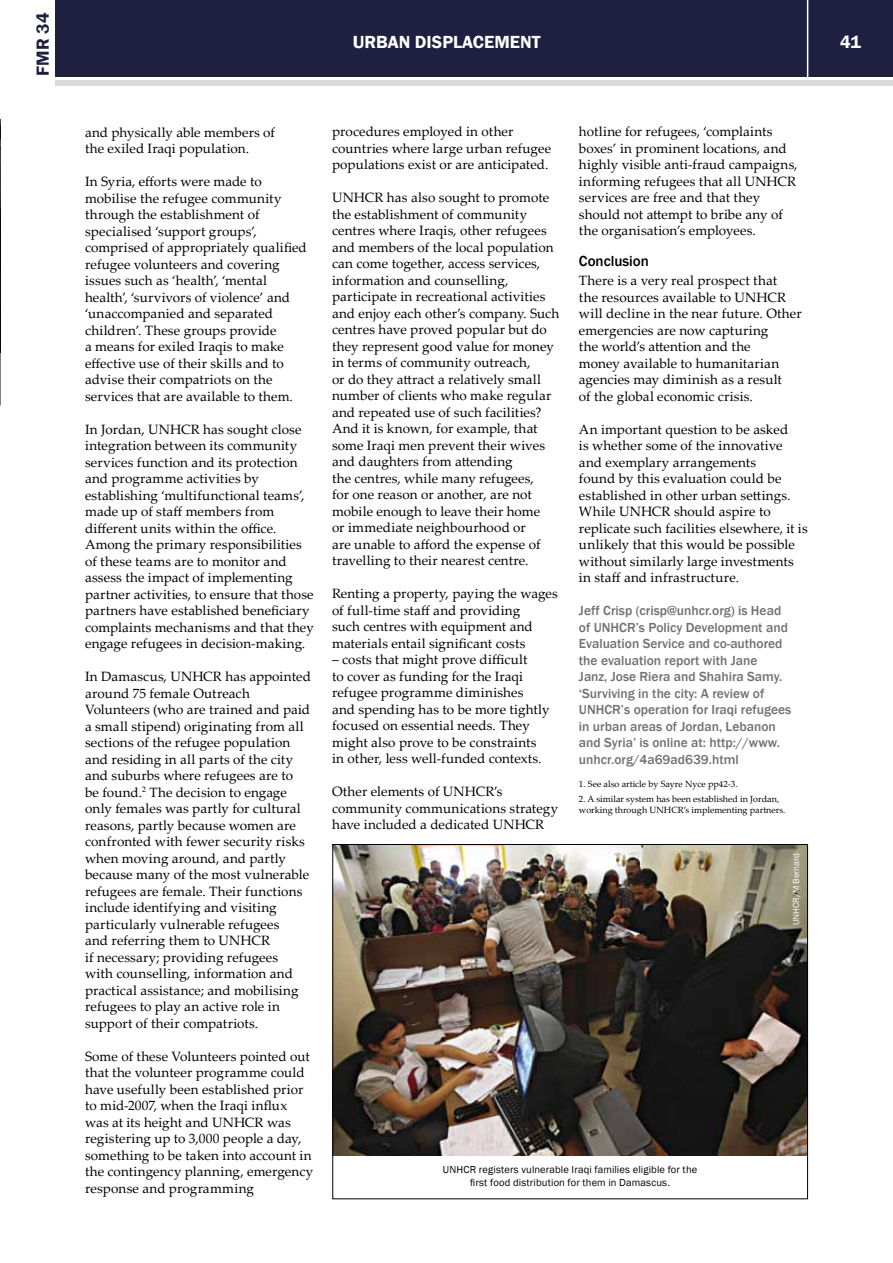
<style>
.page{position:relative;width:893px;height:1263px;background:#fff}
.page>*{position:absolute;margin:0;border:0;box-sizing:border-box;transform-origin:0 0}
.t1{font:600 18px "Franklin Gothic";color:#fff}
.t2{font:600 18px "Franklin Gothic";color:#1f203f}
.t3{font:500 15px "Franklin Gothic";color:#000}
.t4{font:13.5px/16.5px "Palatino Linotype";letter-spacing:.005em;color:#000}
.t5{font:500 13.5px/16.5px "Franklin Gothic";color:#707172}
.t6{font:10.5px/12.6px "Franklin Gothic";letter-spacing:.015em;color:#000;text-align:center}
.t7{font:9px/10.8px "Palatino Linotype";color:#000}
.t8{font:9px "Franklin Gothic";color:#fff}
</style>
<div class="page">
<div style="left:56px;top:0;width:837px;height:77px;background:#1f203f"></div>
<div style="left:56px;top:80px;width:837px;height:5px;background:#d9dadb"></div>
<hr style="left:807px;top:0;width:1px;height:78px;background:#fff">
<svg style="left:0;top:119px;width:1px;height:286px"></svg>
<img style="left:334px;top:846px;width:472px;height:309px">
<h1 class="t2" style="left:32px;top:76px;width:64px;rotate:-90deg">FMR 34</h1>
<h1 class="t1" style="left:353px;top:31px;width:189px">URBAN DISPLACEMENT</h1>
<h1 class="t1" style="left:840px;top:31px;width:22px">41</h1>
<p class="t4" style="left:85px;top:123px;width:192px">and physically able members of the exiled Iraqi population.</p>
<p class="t4" style="left:85px;top:173px;width:223px">In Syria, efforts were made to mobilise the refugee community through the establishment of specialised ‘support groups’, comprised of appropriately qualified refugee volunteers and covering issues such as ‘health’, ‘mental health’, ‘survivors of violence’ and ‘unaccompanied and separated children’. These groups provide<br>a means for exiled Iraqis to make effective use of their skills and to advise their compatriots on the services that are available to them.</p>
<p class="t4" style="left:85px;top:420px;width:230px">In Jordan, UNHCR has sought close integration between its community services function and its protection and programme activities by establishing ‘multifunctional teams’, made up of staff members from different units within the office.<br>Among the primary responsibilities of these teams are to monitor and assess the impact of implementing partner activities, to ensure that those partners have established beneficiary complaints mechanisms and that they engage refugees in decision-making.</p>
<p class="t4" style="left:85px;top:668px;width:227px">In Damascus, UNHCR has appointed around 75 female Outreach Volunteers (who are trained and paid a small stipend) originating from all sections of the refugee population and residing in all parts of the city and suburbs where refugees are to<br>be found.<sup>2</sup> The decision to engage only females was partly for cultural reasons, partly because women are confronted with fewer security risks when moving around, and partly because many of the most vulnerable refugees are female. Their functions include identifying and visiting particularly vulnerable refugees<br>and referring them to UNHCR<br>if necessary; providing refugees<br>with counselling, information and practical assistance; and mobilising refugees to play an active role in support of their compatriots.</p>
<p class="t4" style="left:85px;top:1047px;width:230px">Some of these Volunteers pointed out that the volunteer programme could have usefully been established prior to mid-2007, when the Iraqi influx was at its height and UNHCR was registering up to 3,000 people a day, something to be taken into account in the contingency planning, emergency response and programming</p>
<p class="t4" style="left:332px;top:123px;width:221px">procedures employed in other countries where large urban refugee populations exist or are anticipated.</p>
<p class="t4" style="left:332px;top:189px;width:229px">UNHCR has also sought to promote the establishment of community centres where Iraqis, other refugees and members of the local population can come together, access services, information and counselling, participate in recreational activities and enjoy each other’s company. Such centres have proved popular but do they represent good value for money in terms of community outreach,<br>or do they attract a relatively small number of clients who make regular and repeated use of such facilities?<br>And it is known, for example, that some Iraqi men prevent their wives and daughters from attending<br>the centres, while many refugees,<br>for one reason or another, are not mobile enough to leave their home<br>or immediate neighbourhood or<br>are unable to afford the expense of travelling to their nearest centre.</p>
<p class="t4" style="left:332px;top:585px;width:227px">Renting a property, paying the wages of full-time staff and providing<br>such centres with equipment and materials entail significant costs</p>
<p class="t4" style="left:332px;top:651px;width:219px">– costs that might prove difficult<br>to cover as funding for the Iraqi refugee programme diminishes and spending has to be more tightly focused on essential needs. They might also prove to be constraints in other, less well-funded contexts.</p>
<p class="t4" style="left:332px;top:783px;width:228px">Other elements of UNHCR’s community communications strategy have included a dedicated UNHCR</p>
<p class="t4" style="left:579px;top:123px;width:220px">hotline for refugees, ‘complaints boxes’ in prominent locations, and highly visible anti-fraud campaigns, informing refugees that all UNHCR services are free and that they should not attempt to bribe any of the organisation’s employees.</p>
<p class="t3" style="left:579px;top:251px;width:72px">Conclusion</p>
<p class="t4" style="left:579px;top:272px;width:224px">There is a very real prospect that<br>the resources available to UNHCR will decline in the near future. Other emergencies are now capturing<br>the world’s attention and the<br>money available to humanitarian agencies may diminish as a result<br>of the global economic crisis.</p>
<p class="t4" style="left:579px;top:420px;width:230px">An important question to be asked<br>is whether some of the innovative and exemplary arrangements<br>found by this evaluation could be established in other urban settings.<br>While UNHCR should aspire to replicate such facilities elsewhere, it is unlikely that this would be possible without similarly large investments in staff and infrastructure.</p>
<p class="t5" style="left:579px;top:602px;width:214px">Jeff Crisp (crisp@unhcr.org) is Head of UNHCR’s Policy Development and Evaluation Service and co-authored the evaluation report with Jane<br>Janz, Jose Riera and Shahira Samy. ‘Surviving in the city: A review of UNHCR’s operation for Iraqi refugees in urban areas of Jordan, Lebanon and Syria’ is online at: http://www. unhcr.org/4a69ad639.html</p>
<p class="t7" style="left:579px;top:778px;width:160px">1. See also article by Sayre Nyce pp42-3.</p>
<p class="t7" style="left:579px;top:793px;width:208px">2. A similar system has been established in Jordan, working through UNHCR’s implementing partners.</p>
<p class="t8" style="left:790px;top:925px;width:73px;rotate:-90deg">UNHCR/M Bernard</p>
<p class="t6" style="left:443px;top:1163px;width:256px">UNHCR registers vulnerable Iraqi families eligible for the first food distribution for them in Damascus.</p>
</div>
